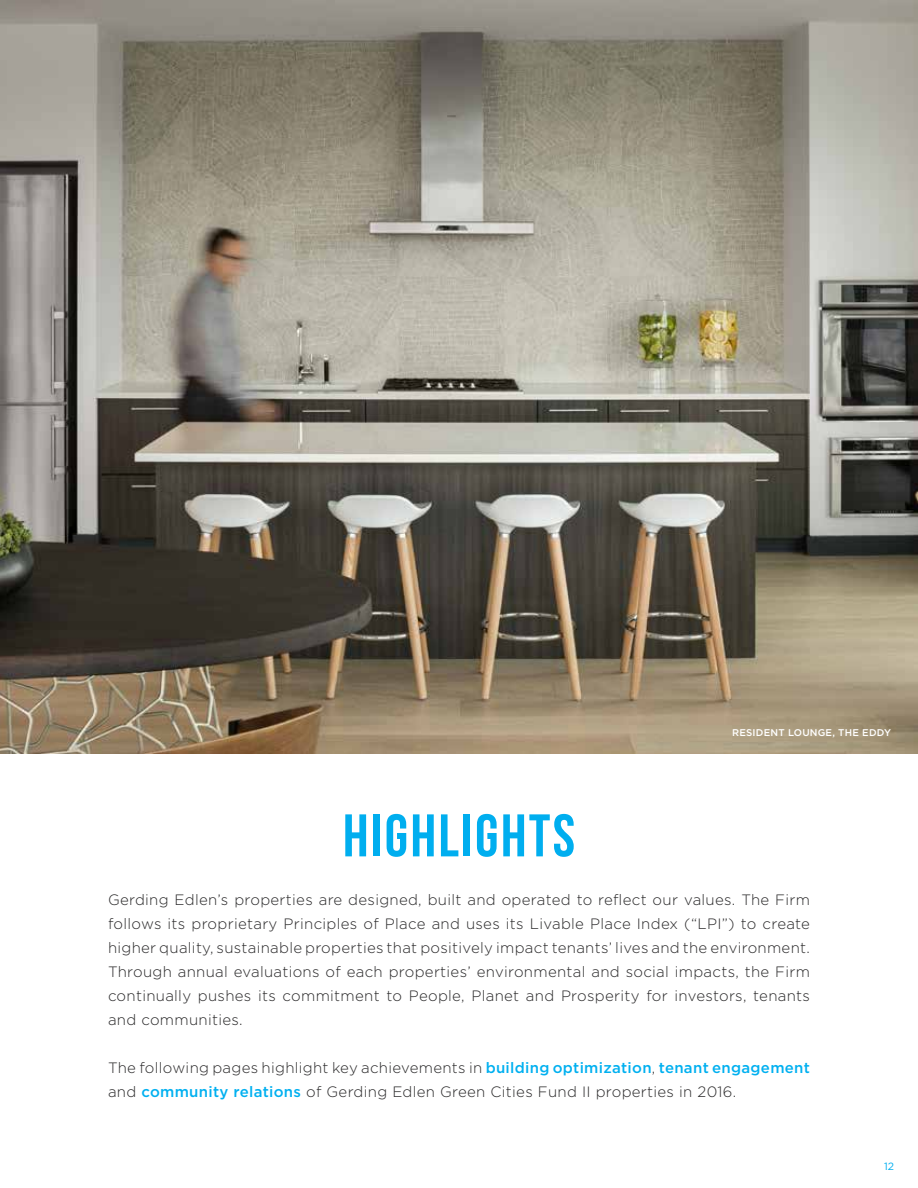
<style>
.page{position:relative;width:918px;height:1188px;background:#fff}
.page>*{position:absolute;margin:0;border:0;box-sizing:border-box;transform-origin:0 0}
.t1{font:700 60px "Bebas Neue";letter-spacing:.04em;color:#00aeef}
.t2{font:300 15px/24px "Gotham HTF";letter-spacing:.02em;color:#292829;text-align:justify}
.t3{font:10.5px "Gotham HTF";color:#00aeef}
.t4{font:500 9.75px "Gotham HTF";letter-spacing:.02em;color:#fff}
.s1{font-weight:500;color:#00b0f0}
</style>
<div class="page">
<img style="left:0;top:0;width:918px;height:754px">
<h1 class="t1" style="left:343px;top:803px;width:234px">HIGHLIGHTS</h1>
<p class="t4" style="left:732px;top:727px;width:160px">RESIDENT LOUNGE, THE EDDY</p>
<p class="t2" style="left:108px;top:888px;width:704px">Gerding Edlen’s properties are designed, built and operated to reflect our values. The Firm follows its proprietary Principles of Place and uses its Livable Place Index (“LPI”) to create higher quality, sustainable properties that positively impact tenants’ lives and the environment.<br>Through annual evaluations of each properties’ environmental and social impacts, the Firm continually pushes its commitment to People, Planet and Prosperity for investors, tenants and communities.</p>
<p class="t2" style="left:108px;top:1056px;width:703px">The following pages highlight key achievements in <span class="s1">building optimization</span>, <span class="s1">tenant engagement </span>and <span class="s1">community relations</span> of Gerding Edlen Green Cities Fund II properties in 2016.</p>
<p class="t3" style="left:884px;top:1160px;width:12px">12</p>
</div>
